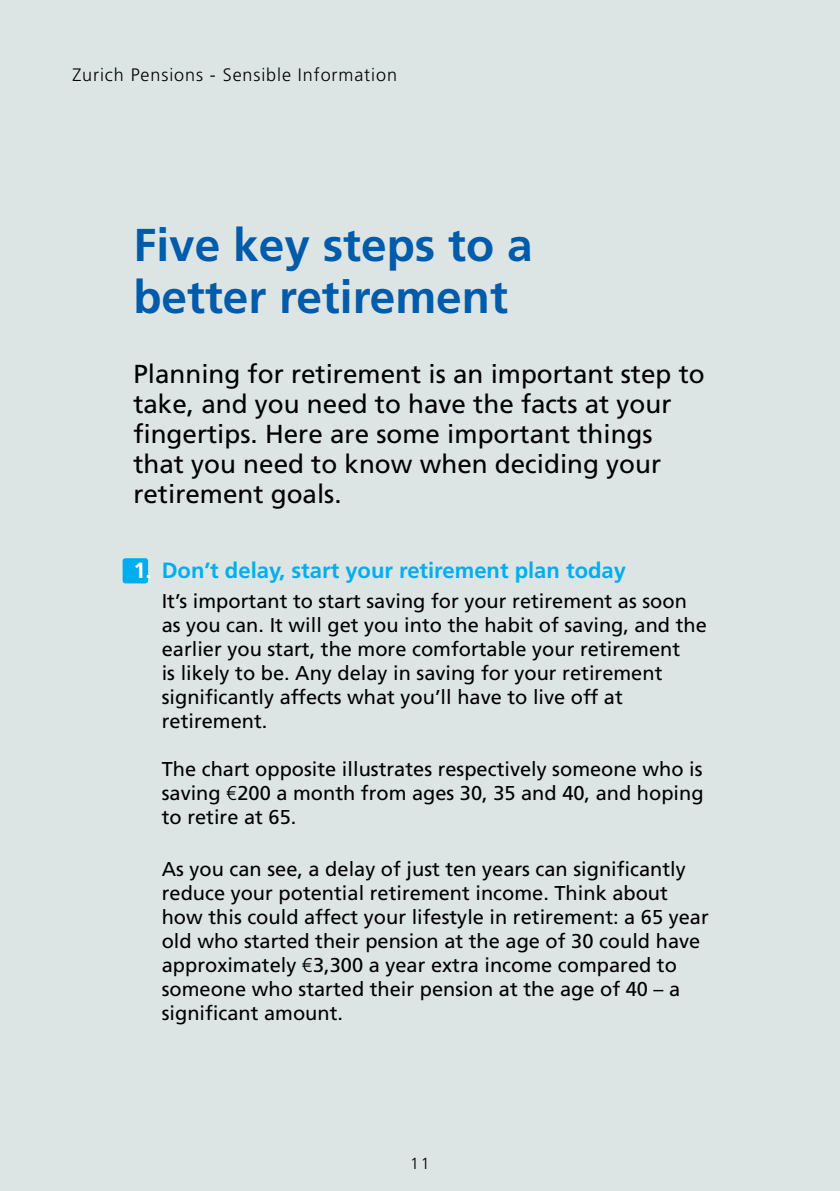
<style>
.page{position:relative;width:840px;height:1191px;background:#fff}
.page>*{position:absolute;margin:0;border:0;box-sizing:border-box;transform-origin:0 0}
.t1{font:700 46px/52px "Frutiger";color:#005baa}
.t2{font:26px/30px "Frutiger";color:#000}
.t3{font:700 22px "Frutiger";color:#00aeef}
.t4{font:20px/24px "Frutiger";color:#000}
.t5{font:300 18px "Frutiger";letter-spacing:.05em;color:#000}
.t6{font:300 16px "Frutiger";color:#000}
.s1{color:#fff}
.s2{font-weight:300}
</style>
<div class="page">
<div style="left:0;top:0;width:839px;height:1191px;background:#dde5e4"></div>
<div style="left:122px;top:558px;width:26px;height:25px;background:#00aeef;border-radius:3px"></div>
<p class="t5" style="left:72px;top:64px;width:326px">Zurich Pensions - Sensible Information</p>
<h1 class="t1" style="left:133px;top:220px;width:400px">Five key steps to a better retirement</h1>
<h2 class="t2" style="left:133px;top:359px;width:572px">Planning for retirement is an important step to take, and you need to have the facts at your fingertips. Here are some important things that you need to know when deciding your retirement goals.</h2>
<p class="t3" style="left:133px;top:557px;width:494px"><span class="s1">1.</span> Don’t delay, start your retirement plan today</p>
<p class="t4" style="left:162px;top:589px;width:546px">It’s important to start saving for your retirement as soon as you can. It will get you into the habit of saving, and the earlier you start, the more comfortable your retirement<br>is likely to be. Any delay in saving for your retirement significantly affects what you’ll have to live off at retirement.</p>
<p class="t4" style="left:162px;top:757px;width:543px;text-align:justify">The chart opposite illustrates respectively someone who is saving <span class="s2">€</span>200 a month from ages 30, 35 and 40, and hoping to retire at 65.</p>
<p class="t4" style="left:162px;top:857px;width:548px">As you can see, a delay of just ten years can significantly reduce your potential retirement income. Think about how this could affect your lifestyle in retirement: a 65 year old who started their pension at the age of 30 could have approximately <span class="s2">€</span>3,300 a year extra income compared to someone who started their pension at the age of 40 – a significant amount.</p>
<p class="t6" style="left:410px;top:1154px;width:21px">11</p>
</div>
